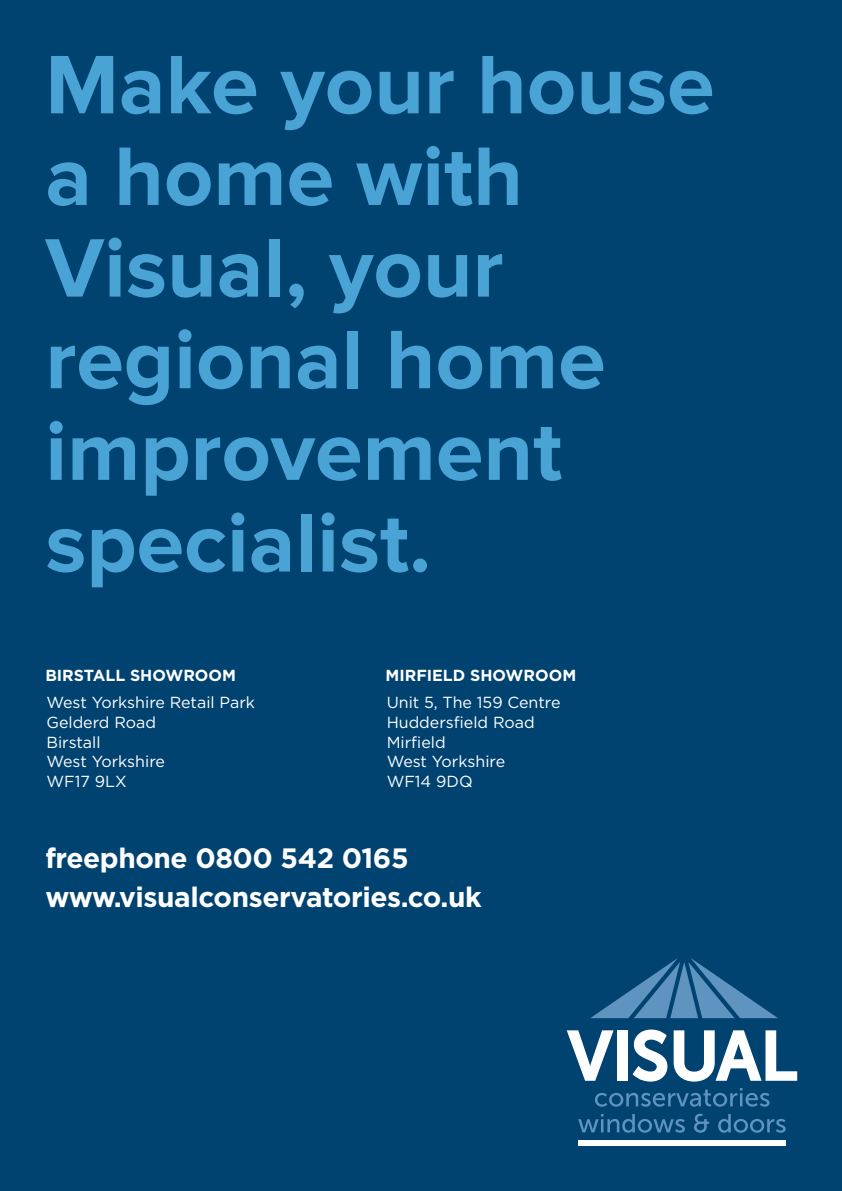
<style>
.page{position:relative;width:842px;height:1191px;background:#004270}
.page>*{position:absolute;margin:0;border:0;box-sizing:border-box;transform-origin:0 0}
.t1{font:700 86px/91.6px "Proxima Nova";color:#4aa3d5}
.t2{font:700 28px/39.4px "Gotham HTF";letter-spacing:-.015em;color:#fff}
.t3{font:16px/19.8px "Gotham HTF";color:#fff}
.t4{font:700 16px "Gotham HTF";color:#fff}
</style>
<div class="page">
<svg style="left:567px;top:1030px;width:47px;height:50px"></svg>
<div style="left:617px;top:1030px;width:11px;height:50px;background:#fff"></div>
<svg style="left:632px;top:1029px;width:35px;height:52px"></svg>
<svg style="left:674px;top:1030px;width:123px;height:51px"></svg>
<svg style="left:578px;top:1114px;width:107px;height:18px"></svg>
<svg style="left:694px;top:1113px;width:15px;height:19px"></svg>
<svg style="left:718px;top:1114px;width:68px;height:18px"></svg>
<svg style="left:595px;top:1088px;width:174px;height:18px"></svg>
<div style="left:578px;top:1140px;width:208px;height:6px;background:#fff"></div>
<svg style="left:591px;top:958px;width:187px;height:60px"></svg>
<h1 class="t1" style="left:45px;top:47px;width:671px">Make your house a home with<br>Visual, your regional home improvement specialist.</h1>
<p class="t4" style="left:45px;top:666px;width:192px">BIRSTALL SHOWROOM</p>
<p class="t3" style="left:46px;top:692px;width:210px">West Yorkshire Retail Park<br>Gelderd Road<br>Birstall<br>West Yorkshire<br>WF17 9LX</p>
<p class="t4" style="left:386px;top:666px;width:192px">MIRFIELD SHOWROOM</p>
<p class="t3" style="left:387px;top:692px;width:175px">Unit 5, The 159 Centre<br>Huddersfield Road<br>Mirfield<br>West Yorkshire<br>WF14 9DQ</p>
<h2 class="t2" style="left:45px;top:838px;width:438px">freephone 0800 542 0165 www.visualconservatories.co.uk</h2>
</div>
